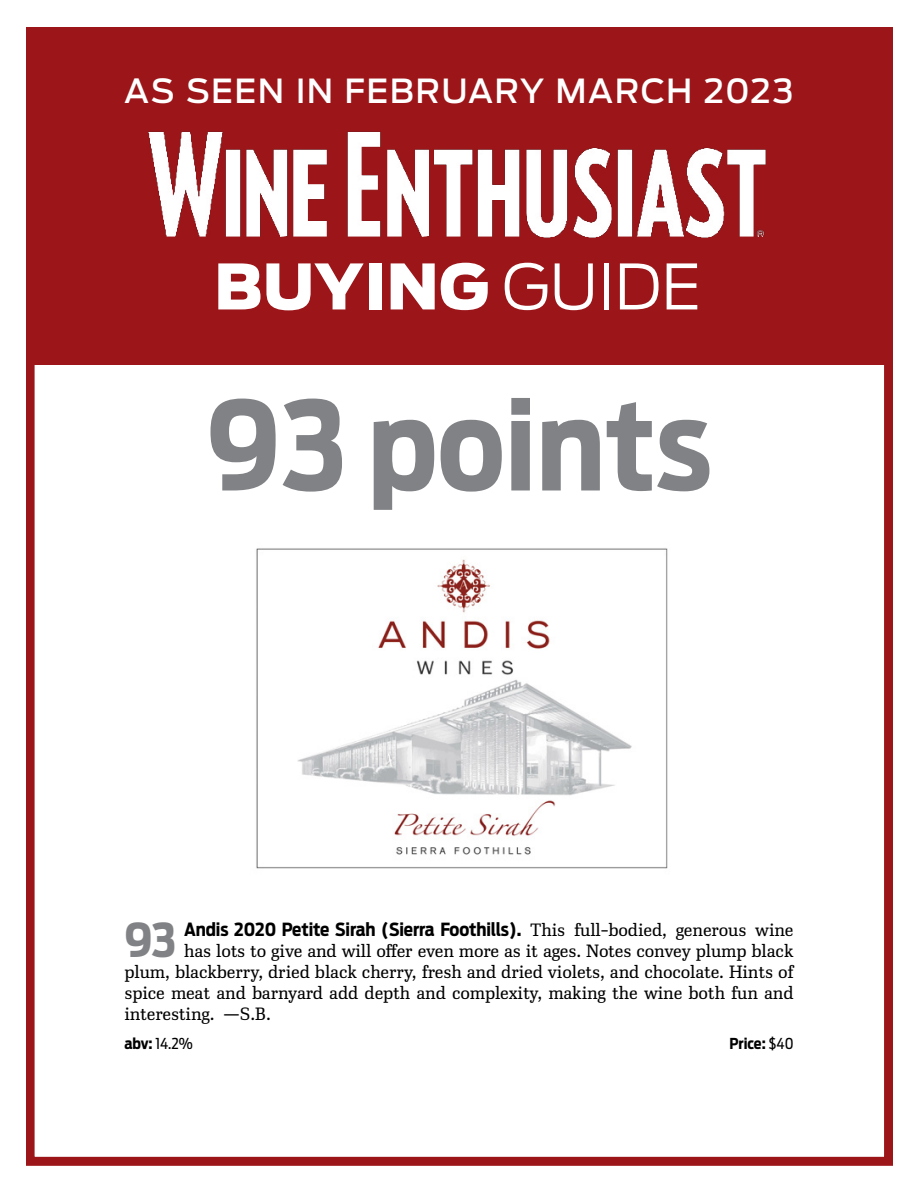
<style>
.page{position:relative;width:918px;height:1188px;background:#fff}
.page>*{position:absolute;margin:0;border:0;box-sizing:border-box;transform-origin:0 0}
.t1{font:700 122.55px "Antenna Cond";color:#808285}
.t2{font:900 62.1px "Antenna";color:#fff}
.t3{font:700 46.35px "Antenna Cond";color:#808285}
.t4{font:500 33px "Antenna";letter-spacing:.045em;color:#fff}
.t5{font:300 18px/21px "Ibis Text";letter-spacing:-.01em;color:#000;text-align:justify}
.t6{font:700 18px "Antenna Cond";letter-spacing:-.01em;color:#000}
.t7{font:15px "Antenna Cond";color:#000}
.t8{font:700 15px "Antenna Cond";letter-spacing:-.01em;color:#000}
.s1{font-weight:300}
.s2{font-family:"Ibis Text";font-weight:300}
.s3{font-weight:700}
.s4{font-weight:400}
</style>
<div class="page">
<div style="left:26px;top:27px;width:867px;height:337px;background:#9c1519"></div>
<div style="left:26px;top:229px;width:867px;height:937px;border:9px solid #9c1519"></div>
<img style="left:141px;top:131px;width:633px;height:108px">
<img style="left:256px;top:548px;width:412px;height:321px">
<h3 class="t4" style="left:124px;top:68px;width:671px">AS SEEN IN FEBRUARY MARCH 2023</h3>
<h2 class="t2" style="left:214px;top:242px;width:488px">BUYING <span class="s1">GUIDE</span></h2>
<h1 class="t1" style="left:206px;top:363px;width:507px">93 points</h1>
<h3 class="t3" style="left:124px;top:909px;width:54px">93</h3>
<p class="t6" style="left:184px;top:917px;width:611px">Andis 2020 Petite Sirah (Sierra Foothills). <span class="s2">This full-bodied, generous wine</span></p>
<p class="t5" style="left:124px;top:940px;width:671px;text-indent:60px">has lots to give and will offer even more as it ages. Notes convey plump black plum, blackberry, dried black cherry, fresh and dried violets, and chocolate. Hints of spice meat and barnyard add depth and complexity, making the wine both fun and interesting. —S.B.</p>
<p class="t7" style="left:124px;top:1033px;width:70px"><span class="s3">abv:</span> 14.2%</p>
<p class="t8" style="left:730px;top:1033px;width:66px">Price: <span class="s4">$40</span></p>
</div>
